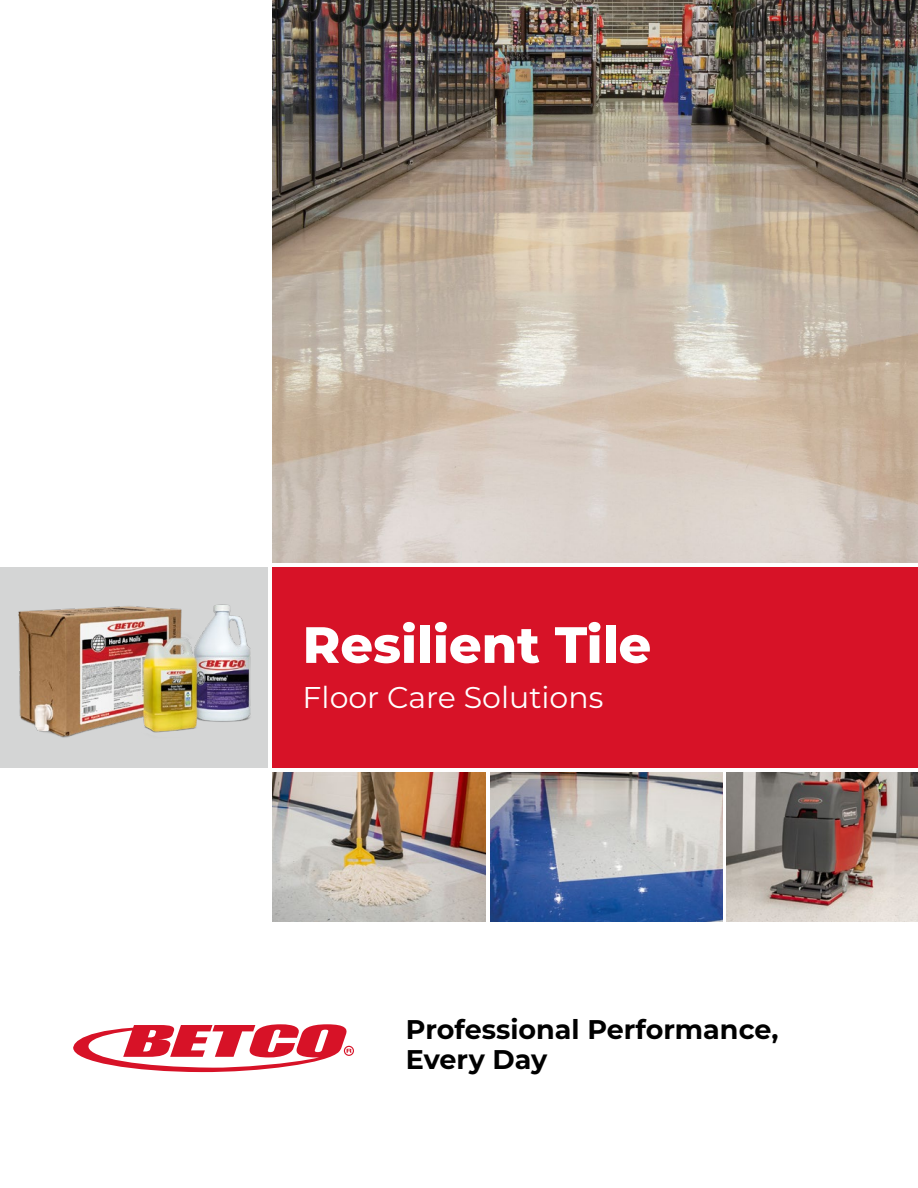
<style>
.page{position:relative;width:918px;height:1188px;background:#fff}
.page>*{position:absolute;margin:0;border:0;box-sizing:border-box;transform-origin:0 0}
.t1{font:800 51px "Montserrat";color:#fff}
.t2{font:30px "Montserrat";color:#fff}
.t3{font:700 27px/30.8px "Montserrat";color:#000}
</style>
<div class="page">
<img style="left:272px;top:0;width:646px;height:563px">
<svg style="left:73px;top:1024px;width:281px;height:48px"></svg>
<div style="left:272px;top:567px;width:646px;height:201px;background:#d71227"></div>
<img style="left:727px;top:773px;width:191px;height:148px">
<img style="left:272px;top:773px;width:214px;height:148px">
<img style="left:490px;top:773px;width:233px;height:148px">
<div style="left:0;top:567px;width:267px;height:201px;background:#d4d5d5"></div>
<img style="left:18px;top:604px;width:233px;height:134px">
<h1 class="t1" style="left:303px;top:607px;width:350px">Resilient Tile</h1>
<p class="t2" style="left:303px;top:677px;width:302px">Floor Care Solutions</p>
<p class="t3" style="left:406px;top:1012px;width:374px">Professional Performance,<br>Every Day</p>
</div>
